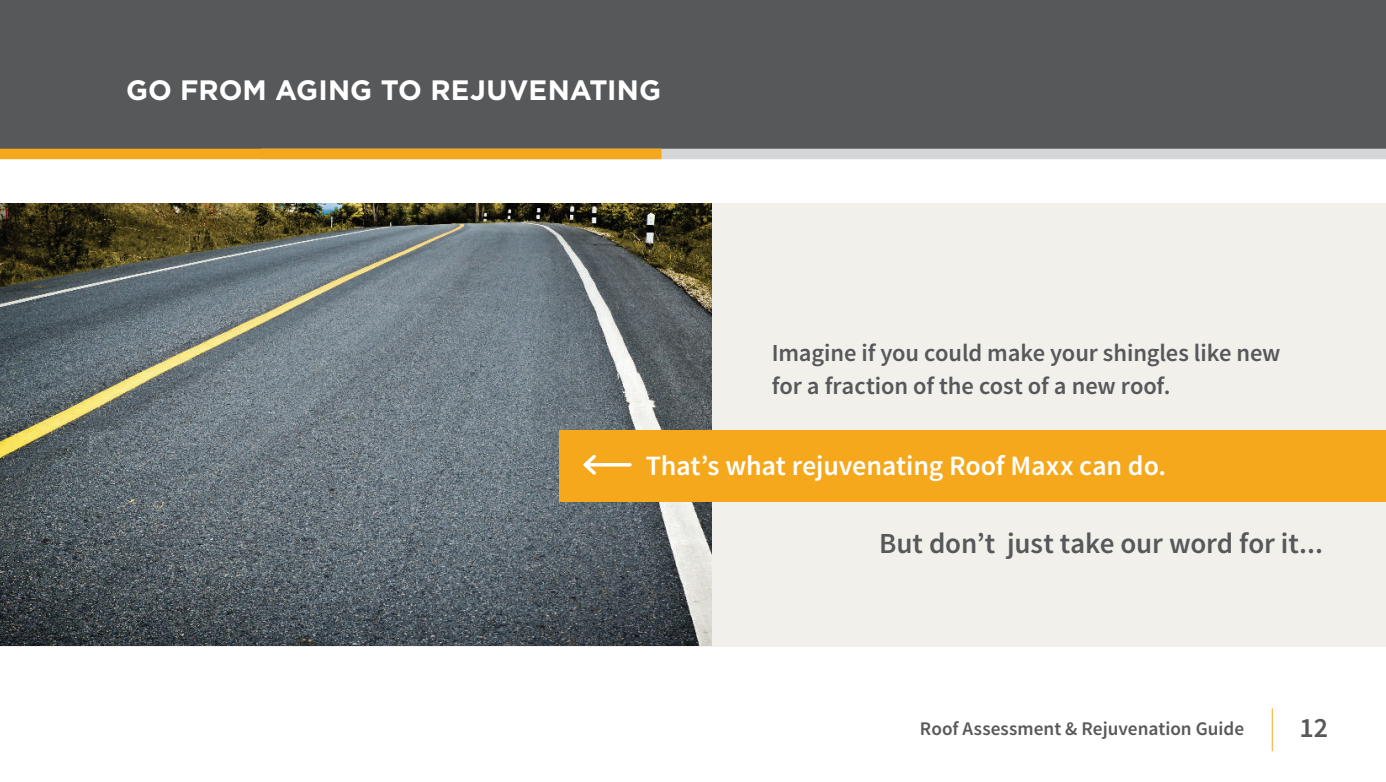
<style>
.page{position:relative;width:1386px;height:782px;background:#fff}
.page>*{position:absolute;margin:0;border:0;box-sizing:border-box;transform-origin:0 0}
.t1{font:600 29.05px "Source Sans Pro";letter-spacing:-.005em;color:#57585a}
.t2{font:600 28px "Source Sans Pro";letter-spacing:-.01em;color:#fff}
.t3{font:700 28px "Gotham";letter-spacing:.005em;color:#fff}
.t4{font:600 28px "Source Sans Pro";color:#57585a}
.t5{font:600 24.5px/33.2px "Source Sans Pro";letter-spacing:-.005em;color:#57585a}
.t6{font:600 19.25px "Source Sans Pro";color:#57585a}
</style>
<div class="page">
<div style="left:0;top:0;width:1386px;height:149px;background:#57585a"></div>
<div style="left:261px;top:149px;width:1125px;height:10px;background:#d5d6d8"></div>
<hr style="left:1272px;top:708px;width:1px;height:42px;background:#f5a81c">
<div style="left:0;top:149px;width:662px;height:10px;background:#f5a81c"></div>
<div style="left:0;top:203px;width:1386px;height:443px;background:#f2f0eb"></div>
<img style="left:0;top:204px;width:711px;height:440px">
<div style="left:559px;top:429px;width:827px;height:72px;background:#f5a81c"></div>
<hr style="left:585px;top:463px;width:45px;height:3px;background:#fff">
<svg style="left:583px;top:454px;width:16px;height:21px"></svg>
<p class="t3" style="left:126px;top:77px;width:537px">GO FROM AGING TO REJUVENATING</p>
<p class="t5" style="left:772px;top:338px;width:510px">Imagine if you could make your shingles like new for a fraction of the cost of a new roof.</p>
<p class="t2" style="left:646px;top:454px;width:522px">That’s what rejuvenating Roof Maxx can do.</p>
<p class="t1" style="left:879px;top:531px;width:445px">But don’t just take our word for it...</p>
<p class="t6" style="left:920px;top:720px;width:326px">Roof Assessment &amp; Rejuvenation Guide</p>
<p class="t4" style="left:1299px;top:715px;width:30px">12</p>
</div>
